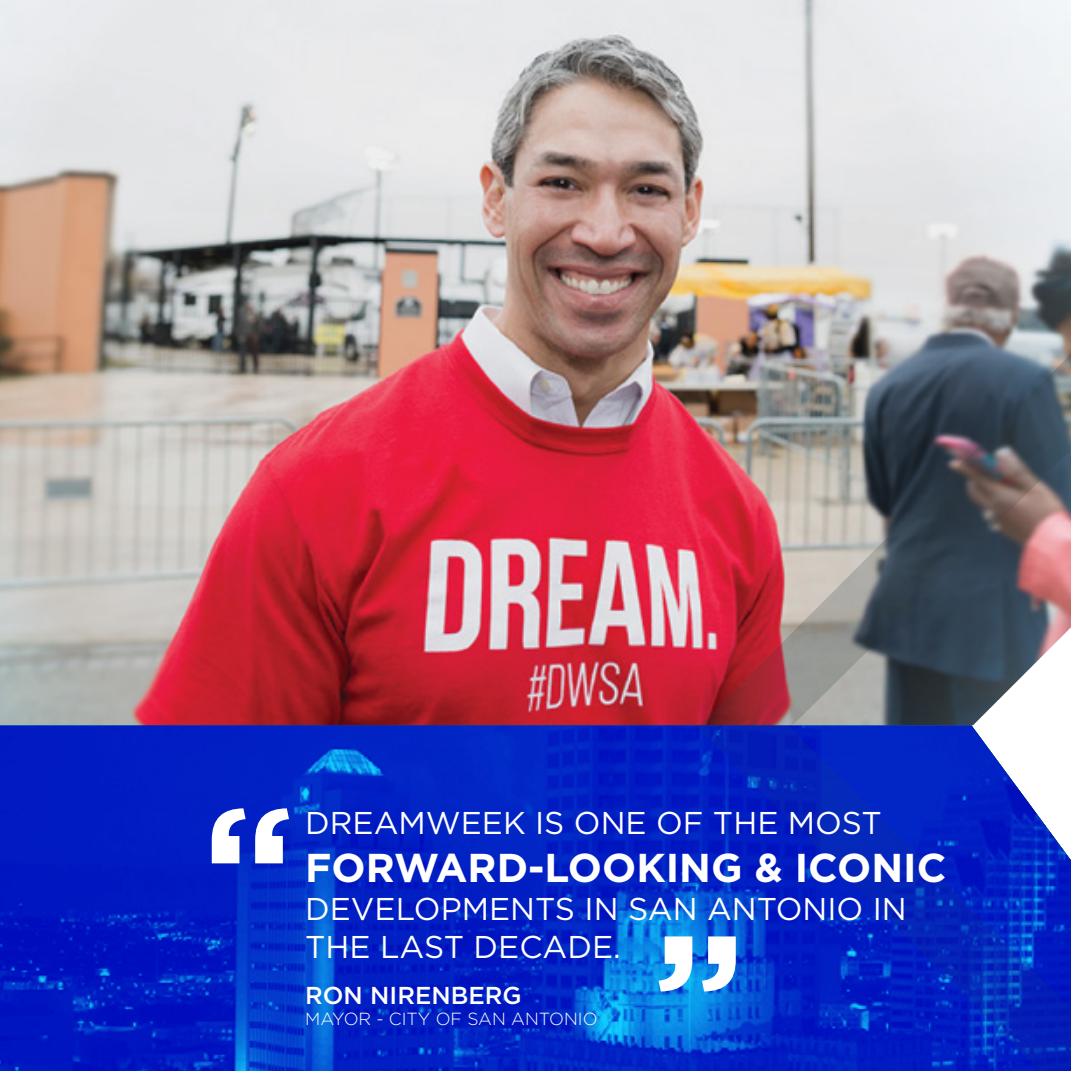
<style>
.page{position:relative;width:1071px;height:1071px;background:#fff}
.page>*{position:absolute;margin:0;border:0;box-sizing:border-box;transform-origin:0 0}
.t1{font:700 40.25px "Gotham";color:#fff}
.t2{font:31.5px/37.8px "Gotham";color:#fff}
.t3{font:500 24.5px "Gotham";color:#fff}
.t4{font:300 17.5px "Gotham";color:#fff}
</style>
<div class="page">
<img style="left:0;top:0;width:1071px;height:725px">
<img style="left:697px;top:351px;width:374px;height:374px">
<svg style="left:0;top:725px;width:1071px;height:346px;fill:#011fc3"></svg>
<svg style="left:212px;top:808px;width:77px;height:55px"></svg>
<svg style="left:659px;top:936px;width:77px;height:55px"></svg>
<p class="t2" style="left:305px;top:803px;width:578px">DREAMWEEK IS ONE OF THE MOST</p>
<p class="t1" style="left:305px;top:842px;width:643px">FORWARD-LOOKING &amp; ICONIC</p>
<p class="t2" style="left:305px;top:890px;width:603px">DEVELOPMENTS IN SAN ANTONIO IN<br>THE LAST DECADE.</p>
<p class="t3" style="left:305px;top:979px;width:218px">RON NIRENBERG</p>
<p class="t4" style="left:305px;top:1008px;width:294px">MAYOR - CITY OF SAN ANTONIO</p>
</div>
